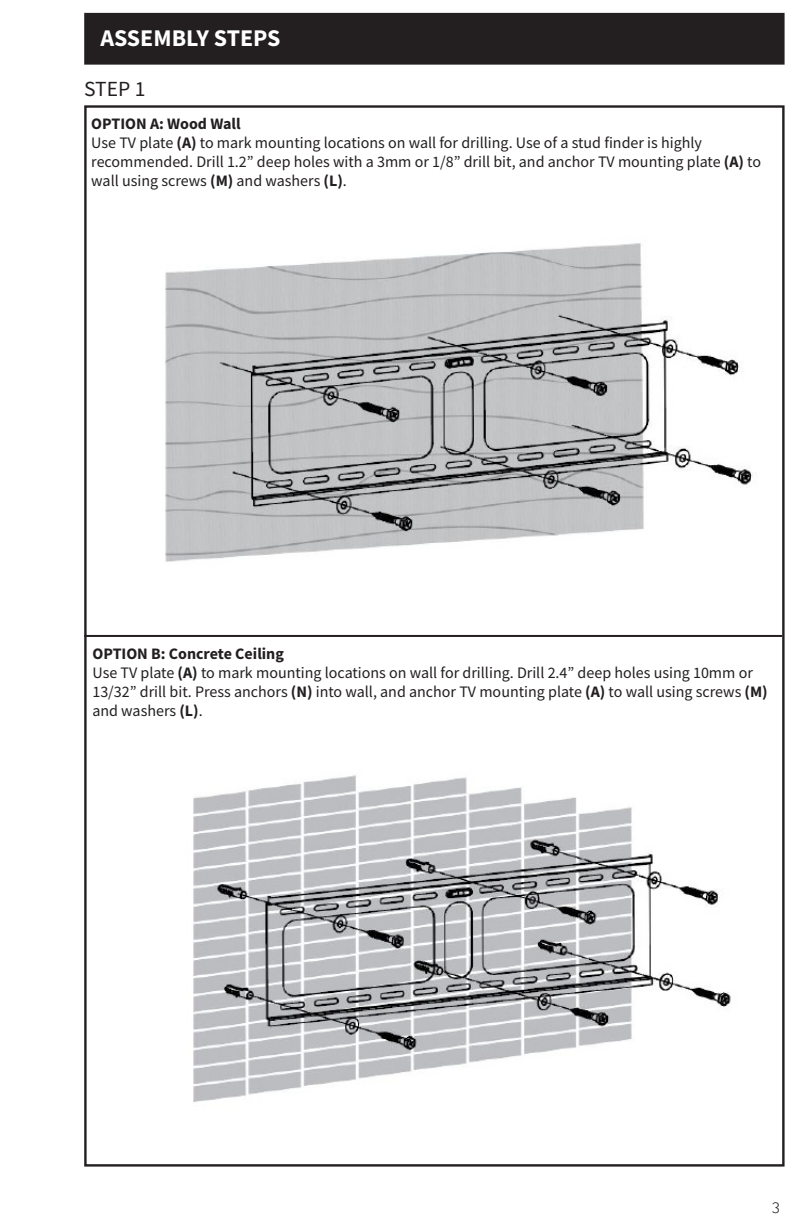
<style>
.page{position:relative;width:792px;height:1224px;background:#fff}
.page>*{position:absolute;margin:0;border:0;box-sizing:border-box;transform-origin:0 0}
.t1{font:700 24px "Source Sans Pro";color:#fff}
.t2{font:21.6px "Source Sans Pro";color:#231f20}
.t3{font:16px/19.2px "Source Sans Pro";color:#231f20}
.t4{font:700 16px "Source Sans Pro";color:#231f20}
.t5{font:300 16px "Inter Face";color:#231f20}
.s1{font-weight:700}
</style>
<div class="page">
<div style="left:85px;top:14px;width:698px;height:49px;background:#231f20"></div>
<div style="left:84px;top:13px;width:701px;height:52px;border:2px solid #231f20"></div>
<hr style="left:84px;top:635px;width:698px;height:2px;background:#231f20">
<img style="left:165px;top:243px;width:588px;height:319px">
<img style="left:193px;top:775px;width:538px;height:327px">
<p class="t1" style="left:100px;top:22px;width:182px">ASSEMBLY STEPS</p>
<p class="t2" style="left:84px;top:75px;width:63px">STEP 1</p>
<p class="t4" style="left:91px;top:112px;width:151px">OPTION A: Wood Wall</p>
<p class="t3" style="left:91px;top:133px;width:671px">Use TV plate <span class="s1">(A)</span> to mark mounting locations on wall for drilling. Use of a stud finder is highly recommended. Drill 1.2” deep holes with a 3mm or 1/8” drill bit, and anchor TV mounting plate <span class="s1">(A)</span> to wall using screws <span class="s1">(M)</span> and washers <span class="s1">(L)</span>.</p>
<p class="t4" style="left:92px;top:642px;width:193px">OPTION B: Concrete Ceiling</p>
<p class="t3" style="left:92px;top:663px;width:677px">Use TV plate <span class="s1">(A)</span> to mark mounting locations on wall for drilling. Drill 2.4” deep holes using 10mm or<br>13/32” drill bit. Press anchors <span class="s1">(N)</span> into wall, and anchor TV mounting plate <span class="s1">(A)</span> to wall using screws <span class="s1">(M) </span>and washers <span class="s1">(L)</span>.</p>
<p class="t5" style="left:772px;top:1198px;width:10px">3</p>
</div>
